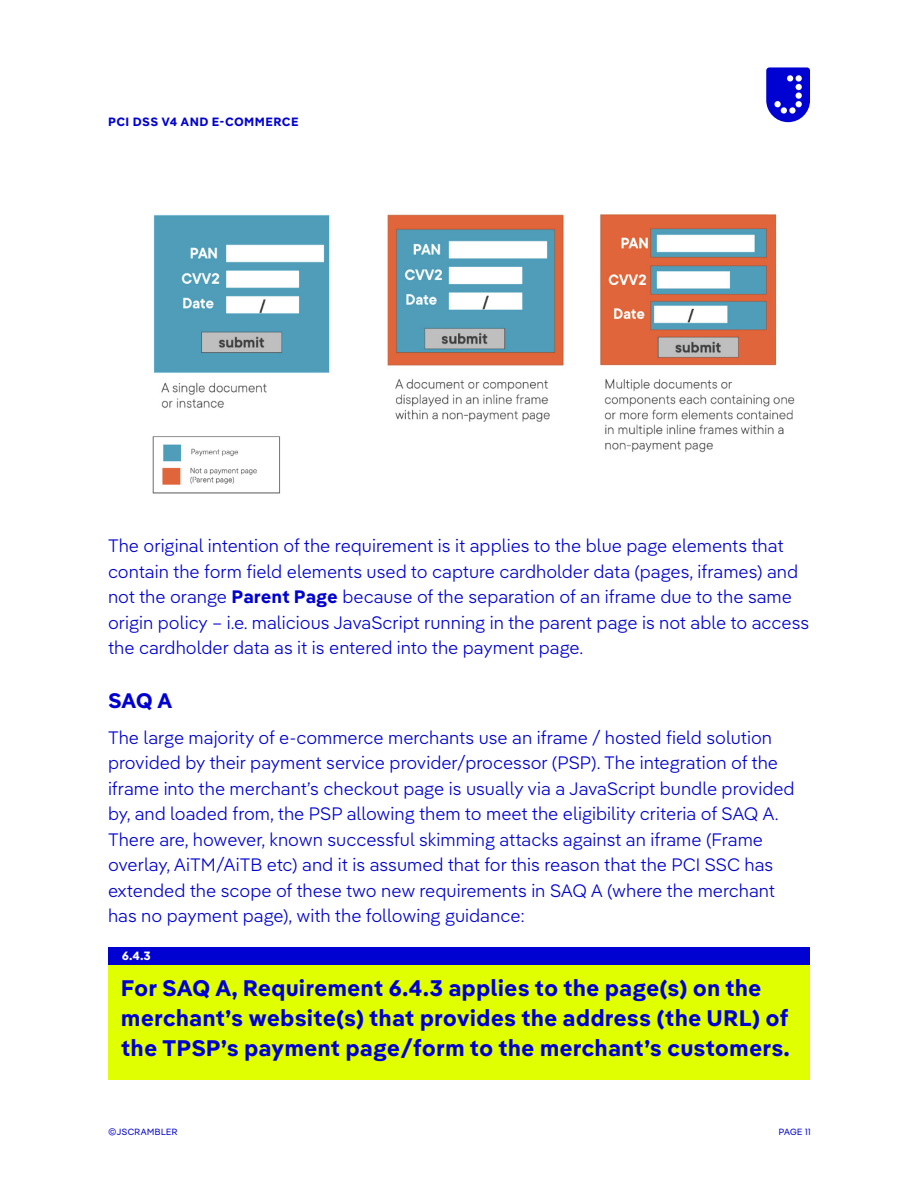
<style>
.page{position:relative;width:918px;height:1188px;background:#fff}
.page>*{position:absolute;margin:0;border:0;box-sizing:border-box;transform-origin:0 0}
.t1{font:700 22.5px/30px "Pangea Text";color:#0002d1}
.t2{font:700 21px "Pangea Text";color:#0002d1}
.t3{font:300 18px/25.5px "Pangea Text";color:#0002d1}
.t4{font:700 12px "Pangea Text";letter-spacing:.035em;color:#0002d1}
.t5{font:700 12px "Pangea Text";color:#fff}
.t6{font:9px "Pangea";letter-spacing:.06em;color:#0002d1}
.s1{font-weight:700}
</style>
<div class="page">
<svg style="left:766px;top:67px;width:44px;height:55px"></svg>
<div style="left:781px;top:107px;width:6px;height:7px;background:#fff;border-radius:50%"></div>
<img style="left:153px;top:214px;width:642px;height:239px">
<div style="left:135px;top:412px;width:230px;height:107px;background:#fff"></div>
<img style="left:152px;top:436px;width:129px;height:58px">
<div style="left:108px;top:964px;width:702px;height:116px;background:#e0ff00"></div>
<div style="left:108px;top:948px;width:701px;height:17px;background:#0002d1"></div>
<p class="t4" style="left:108px;top:113px;width:192px">PCI DSS V4 AND E-COMMERCE</p>
<p class="t3" style="left:108px;top:532px;width:703px">The original intention of the requirement is it applies to the blue page elements that contain the form field elements used to capture cardholder data (pages, iframes) and not the orange <span class="s1">Parent Page</span> because of the separation of an iframe due to the same origin policy – i.e. malicious JavaScript running in the parent page is not able to access the cardholder data as it is entered into the payment page.</p>
<p class="t2" style="left:108px;top:685px;width:66px">SAQ A</p>
<p class="t3" style="left:108px;top:723px;width:688px">The large majority of e-commerce merchants use an iframe / hosted field solution provided by their payment service provider/processor (PSP). The integration of the iframe into the merchant’s checkout page is usually via a JavaScript bundle provided by, and loaded from, the PSP allowing them to meet the eligibility criteria of SAQ A.<br>There are, however, known successful skimming attacks against an iframe (Frame overlay, AiTM/AiTB etc) and it is assumed that for this reason that the PCI SSC has extended the scope of these two new requirements in SAQ A (where the merchant has no payment page), with the following guidance:</p>
<p class="t5" style="left:122px;top:947px;width:31px">6.4.3</p>
<p class="t1" style="left:121px;top:971px;width:671px">For SAQ A, Requirement 6.4.3 applies to the page(s) on the merchant’s website(s) that provides the address (the URL) of the TPSP’s payment page/form to the merchant’s customers.</p>
<p class="t6" style="left:109px;top:1126px;width:71px">©JSCRAMBLER</p>
<p class="t6" style="left:779px;top:1126px;width:33px">PAGE 11</p>
</div>
